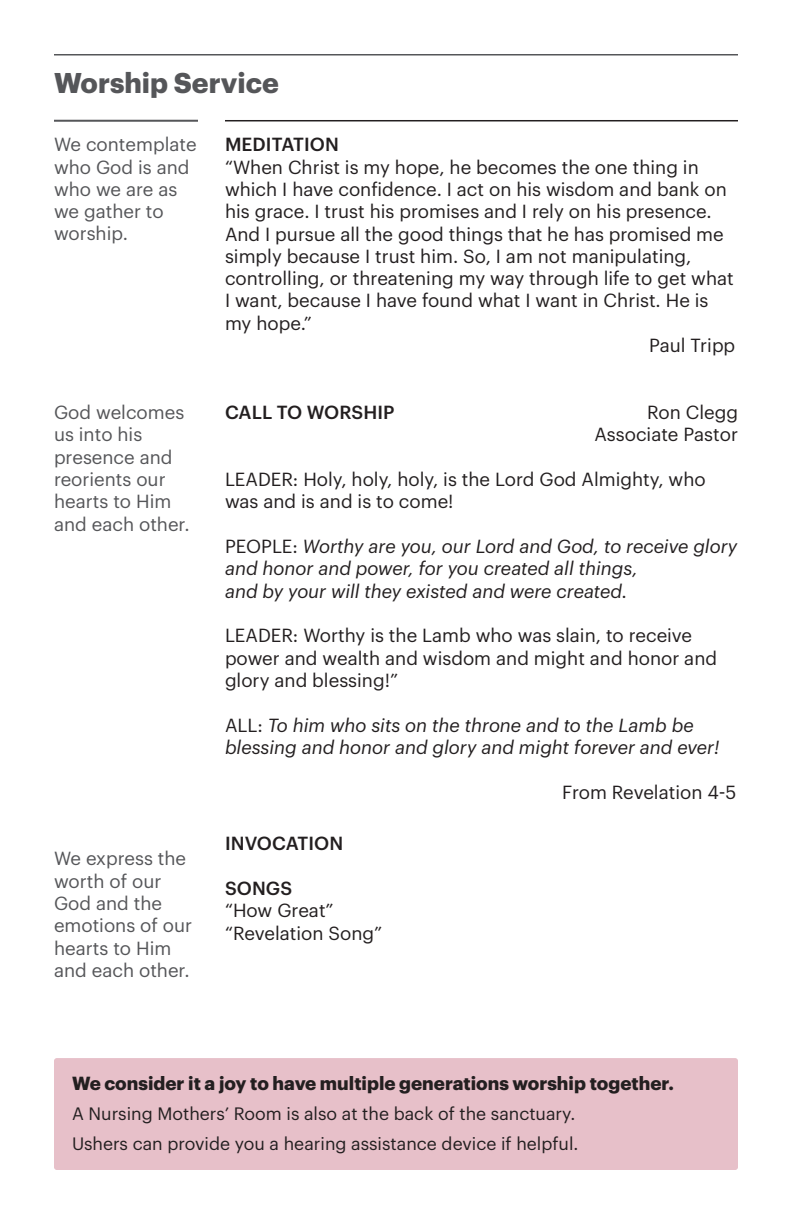
<style>
.page{position:relative;width:792px;height:1224px;background:#fff}
.page>*{position:absolute;margin:0;border:0;box-sizing:border-box;transform-origin:0 0}
.t1{font:700 28px "Graphik";color:#555659}
.t2{font:18.6px/22.4px "Graphik";color:#231f20}
.t3{font:italic 18.6px/22.4px "Graphik";color:#231f20}
.t4{font:18.6px/22.4px "Graphik";color:#555659}
.t5{font:700 18.6px "Graphik";color:#231f20}
.t6{font:500 18.6px "Graphik";letter-spacing:.005em;color:#231f20}
.t7{font:17.6px "Graphik";color:#231f20}
.s1{font-style:normal}
</style>
<div class="page">
<hr style="left:54px;top:120px;width:144px;height:2px;background:#555659">
<hr style="left:225px;top:120px;width:513px;height:1px;background:#231f20">
<hr style="left:54px;top:54px;width:684px;height:2px;background:#555659">
<div style="left:54px;top:1058px;width:684px;height:112px;background:#e7c0c9;border-radius:3px"></div>
<p class="t1" style="left:54px;top:61px;width:226px">Worship Service</p>
<p class="t4" style="left:54px;top:132px;width:144px">We contemplate who God is and who we are as we gather to worship.</p>
<p class="t4" style="left:54px;top:400px;width:137px">God welcomes us into his presence and reorients our hearts to Him and each other.</p>
<p class="t4" style="left:54px;top:846px;width:140px">We express the worth of our<br>God and the emotions of our hearts to Him and each other.</p>
<p class="t6" style="left:225px;top:130px;width:115px">MEDITATION</p>
<p class="t2" style="left:225px;top:154px;width:510px">“When Christ is my hope, he becomes the one thing in which I have confidence. I act on his wisdom and bank on his grace. I trust his promises and I rely on his presence.<br>And I pursue all the good things that he has promised me simply because I trust him. So, I am not manipulating, controlling, or threatening my way through life to get what I want, because I have found what I want in Christ. He is my hope.”</p>
<p class="t2" style="left:649px;top:333px;width:88px">Paul Tripp</p>
<p class="t6" style="left:225px;top:398px;width:171px">CALL TO WORSHIP</p>
<p class="t2" style="left:594px;top:400px;width:145px;text-align:right">Ron Clegg<br>Associate Pastor</p>
<p class="t2" style="left:225px;top:467px;width:482px">LEADER: Holy, holy, holy, is the Lord God Almighty, who was and is and is to come!</p>
<p class="t3" style="left:225px;top:534px;width:514px"><span class="s1">PEOPLE:</span> Worthy are you, our Lord and God, to receive glory and honor and power, for you created all things,</p>
<p class="t3" style="left:225px;top:578px;width:404px">and by your will they existed and were created.</p>
<p class="t2" style="left:225px;top:623px;width:494px">LEADER: Worthy is the Lamb who was slain, to receive power and wealth and wisdom and might and honor and glory and blessing!”</p>
<p class="t3" style="left:225px;top:712px;width:496px"><span class="s1">ALL:</span> To him who sits on the throne and to the Lamb be blessing and honor and glory and might forever and ever!</p>
<p class="t2" style="left:562px;top:779px;width:176px">From Revelation 4-5</p>
<p class="t6" style="left:225px;top:829px;width:120px">INVOCATION</p>
<p class="t6" style="left:225px;top:874px;width:69px">SONGS</p>
<p class="t2" style="left:225px;top:898px;width:110px">“How Great”</p>
<p class="t2" style="left:225px;top:920px;width:159px">“Revelation Song”</p>
<p class="t5" style="left:72px;top:1069px;width:603px">We consider it a joy to have multiple generations worship together.</p>
<p class="t7" style="left:72px;top:1101px;width:505px">A Nursing Mothers’ Room is also at the back of the sanctuary.</p>
<p class="t7" style="left:72px;top:1131px;width:508px">Ushers can provide you a hearing assistance device if helpful.</p>
</div>
